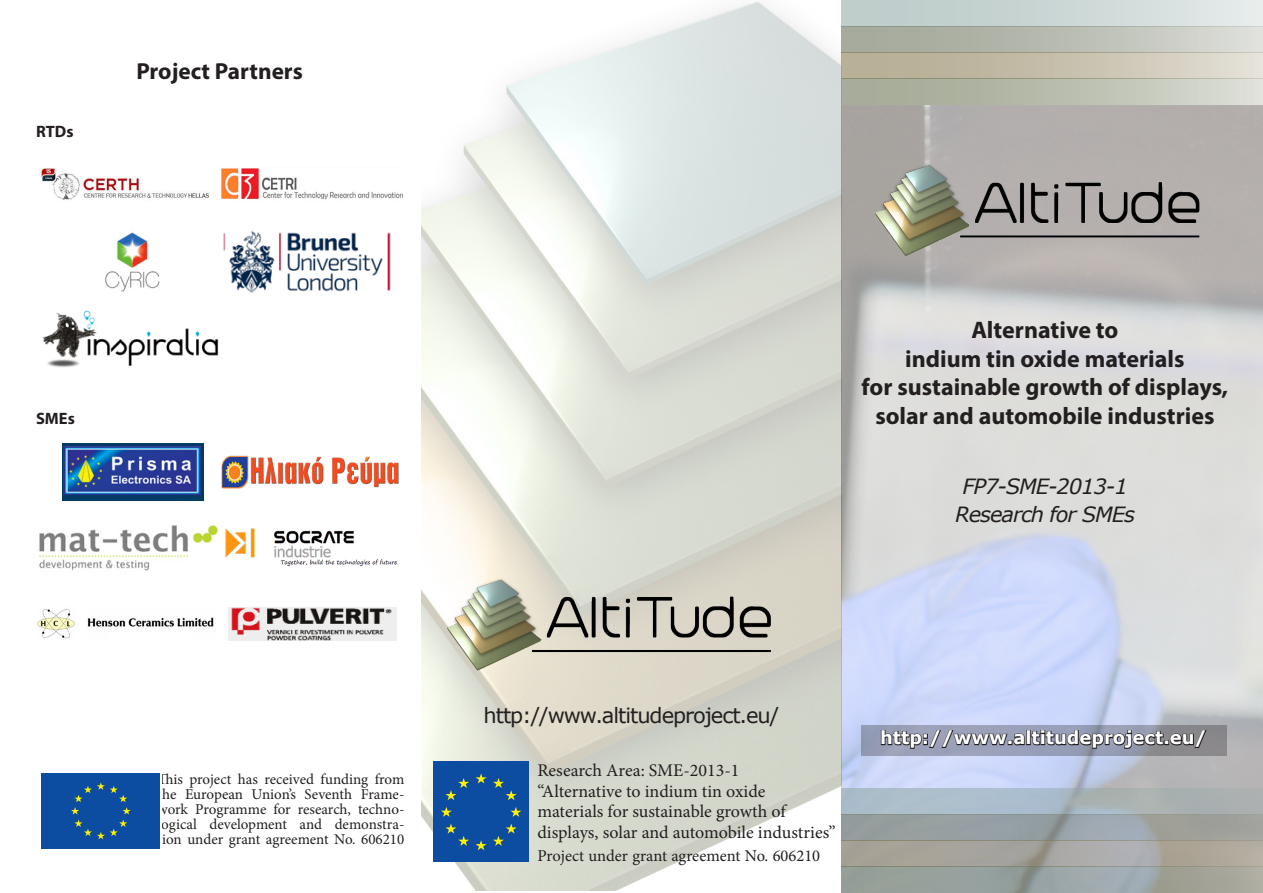
<style>
.page{position:relative;width:1263px;height:893px;background:#fff}
.page>*{position:absolute;margin:0;border:0;box-sizing:border-box;transform-origin:0 0}
.t1{font:700 24px "Myriad Pro";color:#231f20}
.t2{font:700 23.25px "Myriad Pro";color:#231f20}
.t3{font:21px "Verdana";letter-spacing:-.05em;color:#231f20}
.t4{font:italic 21px "Verdana";letter-spacing:-.05em;color:#231f20}
.t5{font:700 18px "Verdana";color:#fff}
.t6{font:17.85px/19.5px "Minion Pro";letter-spacing:-.005em;color:#231f20}
.t7{font:16.5px "Minion Pro";color:#231f20}
.t8{font:700 16.5px "Myriad Pro";color:#231f20}
.t9{font:15px/15px "Minion Pro";color:#231f20;text-align:justify}
</style>
<div class="page">
<div style="left:842px;top:0;width:421px;height:26px;background:linear-gradient(to right,#b8c8c6,#e3e9e8)"></div>
<svg style="left:842px;top:788px;width:421px;height:26px;background:#aab7bf"></svg>
<div style="left:842px;top:26px;width:421px;height:26px;background:linear-gradient(to right,#9ea294,#d9dbd5)"></div>
<svg style="left:842px;top:814px;width:421px;height:26px;background:#999fa1"></svg>
<div style="left:842px;top:52px;width:421px;height:27px;background:linear-gradient(to right,#b1a78c,#e0dcd2)"></div>
<svg style="left:842px;top:840px;width:421px;height:27px;background:#a6a39b"></svg>
<div style="left:842px;top:79px;width:421px;height:26px;background:linear-gradient(to right,#9ea48f,#d9dbd3)"></div>
<svg style="left:842px;top:867px;width:421px;height:26px;background:#9ba29e"></svg>
<img style="left:866px;top:154px;width:362px;height:118px">
<svg style="left:861px;top:725px;width:366px;height:30px;background:#9397aa"></svg>
<svg style="left:880px;top:729px;width:328px;height:21px;background:#6f717f"></svg>
<img style="left:41px;top:168px;width:168px;height:32px">
<img style="left:221px;top:168px;width:182px;height:32px">
<img style="left:105px;top:232px;width:55px;height:60px">
<img style="left:223px;top:231px;width:168px;height:62px">
<img style="left:42px;top:310px;width:177px;height:58px">
<div style="left:39px;top:772px;width:123px;height:79px;background:linear-gradient(to bottom,#0d4da1,#0d4da1)"></div>
<div style="left:42px;top:773px;width:118px;height:76px;background:#0d4da1"></div>
<svg style="left:71px;top:782px;width:60px;height:57px"></svg>
<img style="left:63px;top:444px;width:140px;height:56px">
<img style="left:221px;top:455px;width:178px;height:33px">
<img style="left:39px;top:525px;width:179px;height:46px">
<img style="left:225px;top:528px;width:173px;height:39px">
<img style="left:37px;top:609px;width:177px;height:30px">
<img style="left:228px;top:608px;width:168px;height:33px">
<img style="left:421px;top:0;width:421px;height:890px">
<img style="left:438px;top:570px;width:389px;height:106px">
<div style="left:433px;top:761px;width:96px;height:101px;background:#0d4da1"></div>
<svg style="left:476px;top:773px;width:11px;height:10px"></svg>
<svg style="left:493px;top:778px;width:24px;height:22px"></svg>
<svg style="left:510px;top:807px;width:11px;height:10px"></svg>
<svg style="left:493px;top:824px;width:24px;height:22px"></svg>
<svg style="left:476px;top:840px;width:11px;height:10px"></svg>
<svg style="left:445px;top:824px;width:24px;height:22px"></svg>
<svg style="left:441px;top:807px;width:11px;height:10px"></svg>
<svg style="left:445px;top:778px;width:24px;height:22px"></svg>
<p class="t8" style="left:36px;top:121px;width:39px">RTDs</p>
<p class="t2" style="left:136px;top:56px;width:168px">Project Partners</p>
<p class="t8" style="left:36px;top:407px;width:40px">SMEs</p>
<p class="t1" style="left:971px;top:315px;width:149px">Alternative to</p>
<p class="t1" style="left:905px;top:343px;width:281px">indium tin oxide materials</p>
<p class="t1" style="left:862px;top:372px;width:368px">for sustainable growth of displays,</p>
<p class="t1" style="left:875px;top:400px;width:341px">solar and automobile industries</p>
<p class="t4" style="left:962px;top:472px;width:167px">FP7-SME-2013-1</p>
<p class="t4" style="left:955px;top:500px;width:181px">Research for SMEs</p>
<p class="t3" style="left:483px;top:700px;width:297px">http://www.altitudeproject.eu/</p>
<p class="t6" style="left:537px;top:760px;width:204px">Research Area: SME-2013-1</p>
<p class="t9" style="left:158px;top:772px;width:248px">This project has received funding from the European Union’s Seventh Frame&shy;work Programme for research, techno&shy;logical development and demonstra&shy;tion under grant agreement No. 606210</p>
<p class="t6" style="left:537px;top:782px;width:250px">“Alternative to indium tin oxide materials for sustainable growth of</p>
<p class="t6" style="left:537px;top:823px;width:300px">displays, solar and automobile industries”</p>
<p class="t7" style="left:537px;top:845px;width:284px">Project under grant agreement No. 606210</p>
<p class="t5" style="left:880px;top:725px;width:328px">http://www.altitudeproject.eu/</p>
</div>
